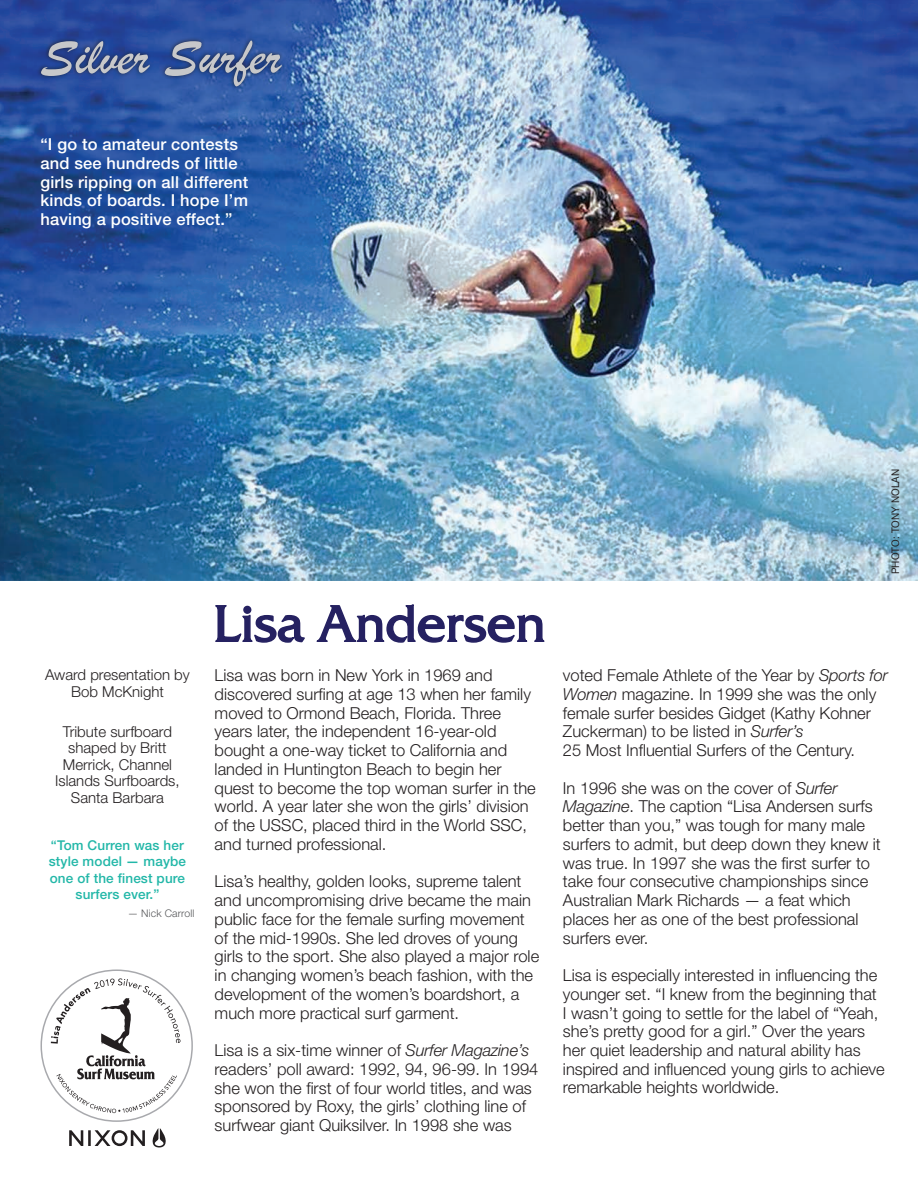
<style>
.page{position:relative;width:918px;height:1188px;background:#fff}
.page>*{position:absolute;margin:0;border:0;box-sizing:border-box;transform-origin:0 0}
.t1{font:54px "Brush Script";color:#c7c8ca}
.t2{font:51px "Friz Qua";letter-spacing:-.01em;color:#252161}
.t3{font:300 16.5px/18.8px "Helvetica Neue LT";color:#231f20}
.t4{font:500 16.5px/18.8px "Helvetica Neue LT";letter-spacing:.01em;color:#fff}
.t5{font:300 15px/16.5px "Helvetica Neue LT";color:#231f20;text-align:center}
.t6{font:500 13.5px/16.5px "Helvetica Neue LT";letter-spacing:.01em;color:#22b7a8;text-align:center}
.t7{font:10.5px "Helvetica Neue LT";letter-spacing:.01em;color:#231f20;scale:.95 1}
.t8{font:300 10.5px "Helvetica Neue LT";letter-spacing:.01em;color:#57585a}
.s1{font-style:italic}
</style>
<div class="page">
<img style="left:0;top:0;width:918px;height:580px">
<svg style="left:215px;top:604px;width:330px;height:39px"></svg>
<div style="left:36px;top:36px;width:250px;height:54px;background:#231f20;opacity:.75"></div>
<svg style="left:51px;top:978px;width:130px;height:135px"></svg>
<svg style="left:69px;top:1128px;width:97px;height:20px"></svg>
<h1 class="t1" style="left:40px;top:21px;width:242px">Silver Surfer</h1>
<p class="t4" style="left:40px;top:135px;width:209px">“I go to amateur contests and see hundreds of little girls ripping on all different kinds of boards. I hope I’m having a positive effect.”</p>
<p class="t5" style="left:45px;top:666px;width:146px">Award presentation by<br>Bob McKnight</p>
<p class="t5" style="left:55px;top:723px;width:126px">Tribute surfboard shaped by Britt<br>Merrick, Channel<br>Islands Surfboards,<br>Santa Barbara</p>
<p class="t6" style="left:49px;top:837px;width:139px">“Tom Curren was her style model — maybe one of the finest pure surfers ever.”</p>
<p class="t8" style="left:128px;top:907px;width:68px">— Nick Carroll</p>
<h2 class="t2" style="left:213px;top:592px;width:334px">Lisa Andersen</h2>
<p class="t3" style="left:215px;top:666px;width:323px">Lisa was born in New York in 1969 and discovered surfing at age 13 when her family moved to Ormond Beach, Florida. Three years later, the independent 16-year-old bought a one-way ticket to California and landed in Huntington Beach to begin her quest to become the top woman surfer in the world. A year later she won the girls’ division of the USSC, placed third in the World SSC, and turned professional.</p>
<p class="t3" style="left:215px;top:872px;width:326px">Lisa’s healthy, golden looks, supreme talent and uncompromising drive became the main public face for the female surfing movement of the mid-1990s. She led droves of young girls to the sport. She also played a major role in changing women’s beach fashion, with the development of the women’s boardshort, a much more practical surf garment.</p>
<p class="t3" style="left:215px;top:1041px;width:325px">Lisa is a six-time winner of <span class="s1">Surfer Magazine’s </span>readers’ poll award: 1992, 94, 96-99. In 1994 she won the first of four world titles, and was sponsored by Roxy, the girls’ clothing line of surfwear giant Quiksilver. In 1998 she was</p>
<p class="t7" style="left:889px;top:574px;width:112px;rotate:-90deg">PHOTO: TONY NOLAN</p>
<p class="t3" style="left:563px;top:666px;width:326px">voted Female Athlete of the Year by <span class="s1">Sports for Women</span> magazine. In 1999 she was the only female surfer besides Gidget (Kathy Kohner Zuckerman) to be listed in <span class="s1">Surfer’s<br></span>25 Most Influential Surfers of the Century.</p>
<p class="t3" style="left:563px;top:778px;width:319px">In 1996 she was on the cover of <span class="s1">Surfer Magazine</span>. The caption “Lisa Andersen surfs better than you,” was tough for many male surfers to admit, but deep down they knew it was true. In 1997 she was the first surfer to take four consecutive championships since Australian Mark Richards — a feat which places her as one of the best professional surfers ever.</p>
<p class="t3" style="left:563px;top:965px;width:323px">Lisa is especially interested in influencing the younger set. “I knew from the beginning that<br>I wasn’t going to settle for the label of “Yeah, she’s pretty good for a girl.” Over the years her quiet leadership and natural ability has inspired and influenced young girls to achieve remarkable heights worldwide.</p>
</div>
